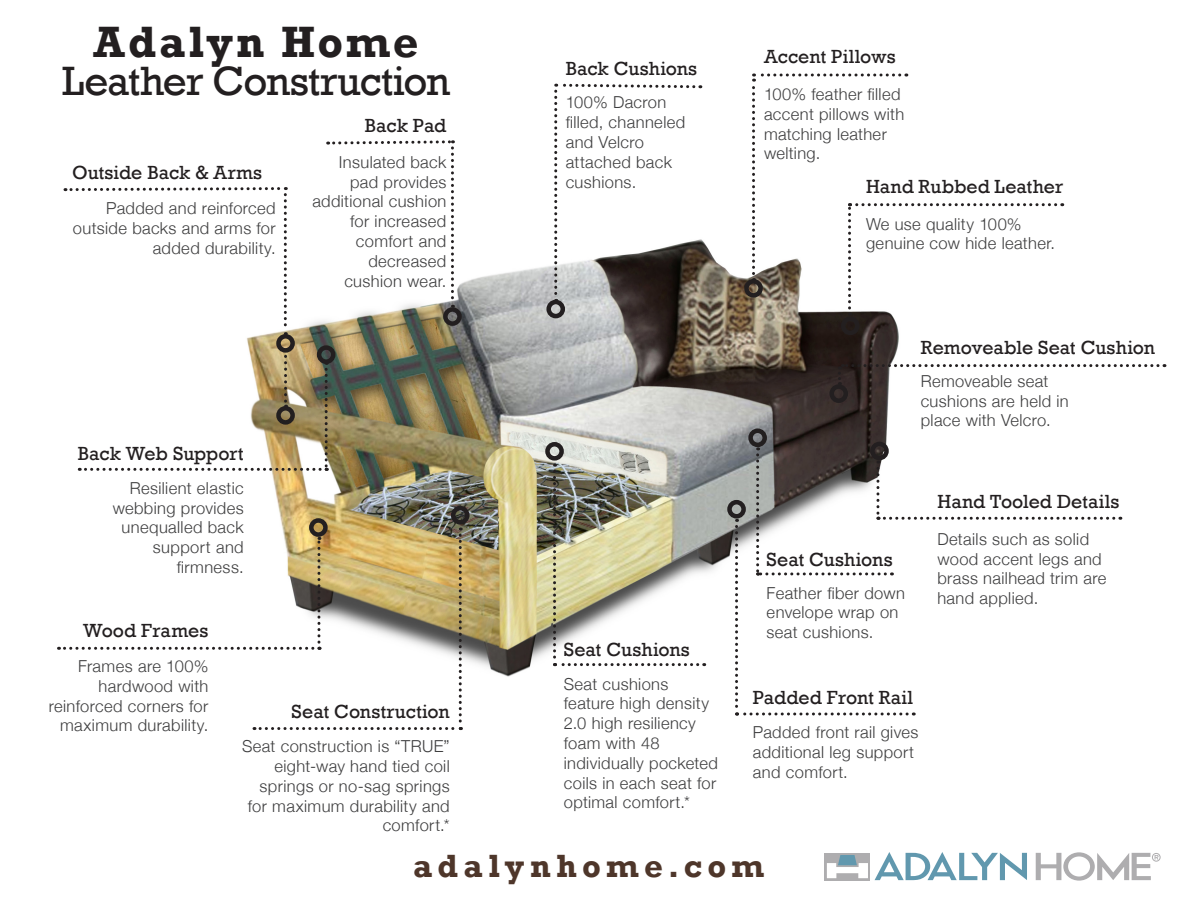
<style>
.page{position:relative;width:1188px;height:918px;background:#fff}
.page>*{position:absolute;margin:0;border:0;box-sizing:border-box;transform-origin:0 0}
.t1{font:700 45px "Rockwell";letter-spacing:.06em;color:#231f20}
.t2{font:42px "Rockwell";letter-spacing:-.025em;color:#231f20}
.t3{font:700 33px "Rockwell";letter-spacing:.16em;color:#4e362a}
.t4{font:19.5px "Rockwell";color:#231f20}
.t5{font:300 16.5px/19.8px "Helvetica Neue";letter-spacing:.025em;color:#3e3e3f}
</style>
<div class="page">
<img style="left:247px;top:239px;width:652px;height:492px">
<div style="left:451px;top:506px;width:19px;height:19px;border:4px solid #231f20;border-radius:50%"></div>
<div style="left:545px;top:442px;width:19px;height:19px;border:4px solid #231f20;border-radius:50%"></div>
<div style="left:748px;top:429px;width:19px;height:18px;border:4px solid #231f20;border-radius:50%"></div>
<div style="left:727px;top:500px;width:19px;height:19px;border:4px solid #231f20;border-radius:50%"></div>
<div style="left:829px;top:384px;width:19px;height:19px;border:4px solid #231f20;border-radius:50%"></div>
<div style="left:870px;top:442px;width:19px;height:18px;border:4px solid #231f20;border-radius:50%"></div>
<div style="left:546px;top:300px;width:19px;height:18px;border:4px solid #231f20;border-radius:50%"></div>
<img style="left:553px;top:464px;width:145px;height:202px">
<svg style="left:554px;top:83px;width:147px;height:219px"></svg>
<div style="left:744px;top:279px;width:19px;height:19px;border:4px solid #231f20;border-radius:50%"></div>
<div style="left:841px;top:317px;width:19px;height:18px;border:4px solid #231f20;border-radius:50%"></div>
<svg style="left:838px;top:364px;width:320px;height:21px"></svg>
<svg style="left:735px;top:447px;width:379px;height:269px"></svg>
<svg style="left:752px;top:74px;width:304px;height:242px"></svg>
<div style="left:309px;top:518px;width:19px;height:19px;border:4px solid #231f20;border-radius:50%"></div>
<svg style="left:58px;top:528px;width:404px;height:202px"></svg>
<svg style="left:875px;top:852px;width:152px;height:28px"></svg>
<div style="left:825px;top:853px;width:45px;height:27px;background:#aeadaf"></div>
<svg style="left:827px;top:855px;width:41px;height:23px"></svg>
<svg style="left:1036px;top:852px;width:125px;height:29px"></svg>
<div style="left:317px;top:345px;width:18px;height:19px;border:4px solid #231f20;border-radius:50%"></div>
<div style="left:443px;top:307px;width:19px;height:19px;border:4px solid #231f20;border-radius:50%"></div>
<div style="left:276px;top:334px;width:19px;height:19px;border:4px solid #231f20;border-radius:50%"></div>
<svg style="left:328px;top:140px;width:126px;height:168px"></svg>
<svg style="left:65px;top:187px;width:222px;height:148px"></svg>
<svg style="left:79px;top:349px;width:249px;height:122px"></svg>
<h1 class="t1" style="left:94px;top:14px;width:327px">Adalyn Home</h1>
<h2 class="t2" style="left:62px;top:57px;width:390px">Leather Construction</h2>
<p class="t4" style="left:72px;top:161px;width:192px">Outside Back &amp; Arms</p>
<p class="t5" style="left:73px;top:197px;width:204px;text-align:right">Padded and reinforced outside backs and arms for added durability.</p>
<p class="t4" style="left:365px;top:115px;width:83px">Back Pad</p>
<p class="t5" style="left:312px;top:151px;width:136px;text-align:right">Insulated back pad provides additional cushion for increased comfort and decreased cushion wear.</p>
<p class="t4" style="left:78px;top:442px;width:167px">Back Web Support</p>
<p class="t5" style="left:113px;top:477px;width:133px;text-align:right">Resilient elastic webbing provides unequalled back support and firmness.</p>
<p class="t4" style="left:83px;top:619px;width:127px">Wood Frames</p>
<p class="t5" style="left:49px;top:655px;width:161px;text-align:right">Frames are 100% hardwood with reinforced corners for maximum durability.</p>
<p class="t4" style="left:292px;top:700px;width:160px">Seat Construction</p>
<p class="t5" style="left:242px;top:735px;width:209px;text-align:right">Seat construction is “TRUE” eight-way hand tied coil springs or no-sag springs for maximum durability and comfort.*</p>
<p class="t4" style="left:566px;top:57px;width:133px">Back Cushions</p>
<p class="t5" style="left:566px;top:91px;width:121px">100% Dacron filled, channeled and Velcro attached back cushions.</p>
<p class="t4" style="left:564px;top:638px;width:128px">Seat Cushions</p>
<p class="t5" style="left:564px;top:673px;width:156px">Seat cushions feature high density<br>2.0 high resiliency foam with 48 individually pocketed coils in each seat for optimal comfort.*</p>
<p class="t4" style="left:764px;top:45px;width:133px">Accent Pillows</p>
<p class="t5" style="left:764px;top:83px;width:142px">100% feather filled accent pillows with matching leather welting.</p>
<p class="t4" style="left:866px;top:175px;width:199px">Hand Rubbed Leather</p>
<p class="t5" style="left:866px;top:213px;width:191px">We use quality 100% genuine cow hide leather.</p>
<p class="t4" style="left:921px;top:337px;width:236px">Removeable Seat Cushion</p>
<p class="t5" style="left:921px;top:370px;width:150px">Removeable seat cushions are held in place with Velcro.</p>
<p class="t4" style="left:767px;top:548px;width:128px">Seat Cushions</p>
<p class="t5" style="left:767px;top:582px;width:140px">Feather fiber down envelope wrap on seat cushions.</p>
<p class="t4" style="left:937px;top:490px;width:184px">Hand Tooled Details</p>
<p class="t5" style="left:937px;top:528px;width:170px">Details such as solid wood accent legs and brass nailhead trim are hand applied.</p>
<p class="t4" style="left:753px;top:686px;width:162px">Padded Front Rail</p>
<p class="t5" style="left:753px;top:721px;width:167px">Padded front rail gives additional leg support and comfort.</p>
<h3 class="t3" style="left:413px;top:846px;width:353px">adalynhome.com</h3>
</div>
